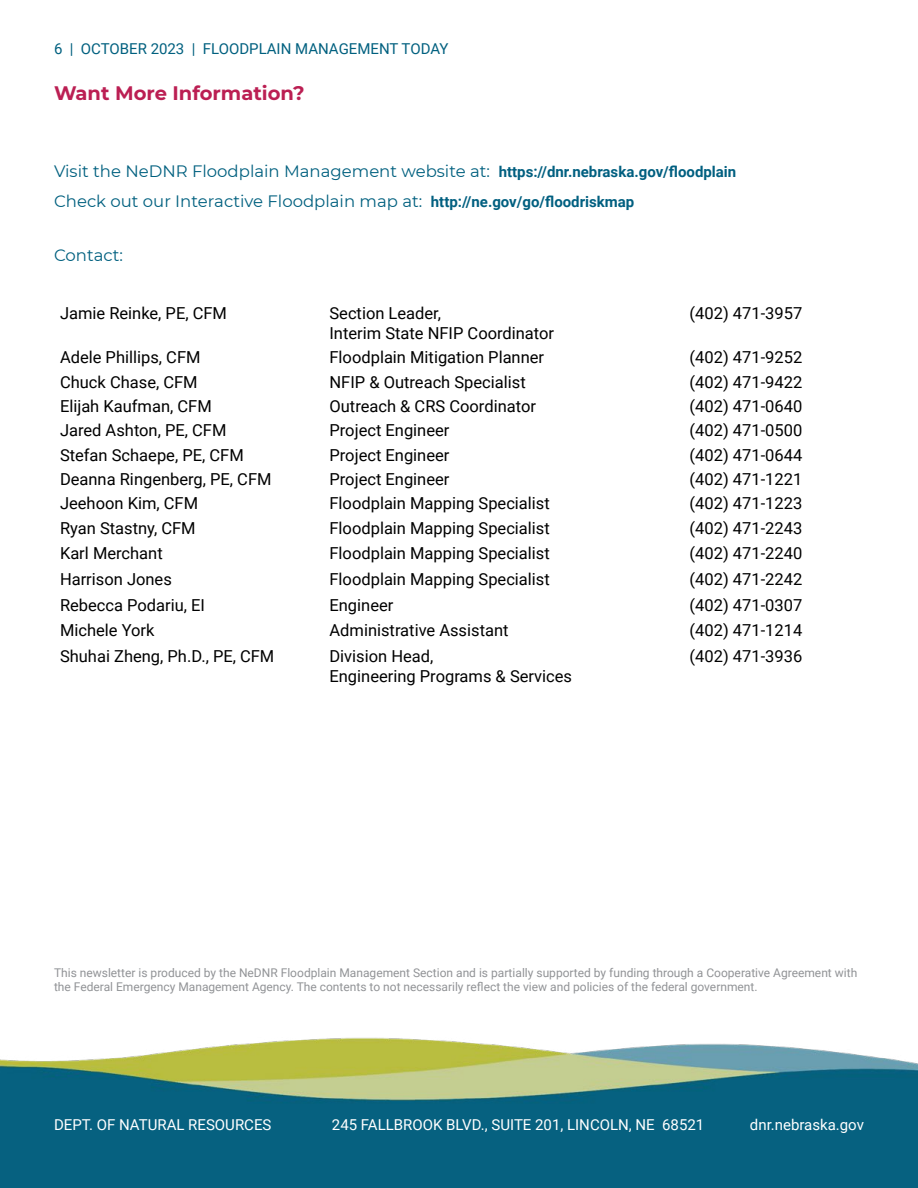
<style>
.page{position:relative;width:918px;height:1188px;background:#fff}
.page>*{position:absolute;margin:0;border:0;box-sizing:border-box;transform-origin:0 0}
.t1{font:700 19.5px "Montserrat";color:#bb1f53}
.t2{font:16.5px/19.8px "Roboto";color:#000}
.t3{font:16.5px "Montserrat";color:#00607f}
.t4{font:15px "Roboto";color:#fff}
.t5{font:15px "Roboto";color:#00607f}
.t6{font:12px/14.4px "Roboto";color:#919396}
.s1{font-family:"Roboto";font-weight:700;font-size:15px;color:#005f80}
</style>
<div class="page">
<img style="left:0;top:1037px;width:918px;height:151px">
<p class="t5" style="left:54px;top:38px;width:396px">6 | OCTOBER 2023 | FLOODPLAIN MANAGEMENT TODAY</p>
<p class="t1" style="left:54px;top:79px;width:252px">Want More Information?</p>
<p class="t3" style="left:54px;top:159px;width:684px">Visit the NeDNR Floodplain Management website at: <span class="s1">https://dnr.nebraska.gov/floodplain</span></p>
<p class="t3" style="left:54px;top:190px;width:582px">Check out our Interactive Floodplain map at: <span class="s1">http://ne.gov/go/floodriskmap</span></p>
<p class="t3" style="left:54px;top:244px;width:71px">Contact:</p>
<p class="t2" style="left:60px;top:303px;width:169px">Jamie Reinke, PE, CFM</p>
<p class="t2" style="left:329px;top:303px;width:226px">Section Leader,<br>Interim State NFIP Coordinator</p>
<p class="t2" style="left:690px;top:303px;width:114px">(402) 471-3957</p>
<p class="t2" style="left:60px;top:347px;width:142px">Adele Phillips, CFM</p>
<p class="t2" style="left:329px;top:347px;width:216px">Floodplain Mitigation Planner</p>
<p class="t2" style="left:690px;top:347px;width:114px">(402) 471-9252</p>
<p class="t2" style="left:60px;top:371px;width:139px">Chuck Chase, CFM</p>
<p class="t2" style="left:329px;top:371px;width:198px">NFIP &amp; Outreach Specialist</p>
<p class="t2" style="left:690px;top:371px;width:114px">(402) 471-9422</p>
<p class="t2" style="left:60px;top:396px;width:153px">Elijah Kaufman, CFM</p>
<p class="t2" style="left:329px;top:396px;width:208px">Outreach &amp; CRS Coordinator</p>
<p class="t2" style="left:690px;top:396px;width:114px">(402) 471-0640</p>
<p class="t2" style="left:60px;top:420px;width:168px">Jared Ashton, PE, CFM</p>
<p class="t2" style="left:329px;top:420px;width:121px">Project Engineer</p>
<p class="t2" style="left:690px;top:420px;width:114px">(402) 471-0500</p>
<p class="t2" style="left:60px;top:444px;width:185px">Stefan Schaepe, PE, CFM</p>
<p class="t2" style="left:329px;top:444px;width:121px">Project Engineer</p>
<p class="t2" style="left:690px;top:444px;width:114px">(402) 471-0644</p>
<p class="t2" style="left:60px;top:469px;width:213px">Deanna Ringenberg, PE, CFM</p>
<p class="t2" style="left:329px;top:469px;width:121px">Project Engineer</p>
<p class="t2" style="left:690px;top:469px;width:114px">(402) 471-1221</p>
<p class="t2" style="left:60px;top:493px;width:140px">Jeehoon Kim, CFM</p>
<p class="t2" style="left:329px;top:493px;width:222px">Floodplain Mapping Specialist</p>
<p class="t2" style="left:690px;top:493px;width:114px">(402) 471-1223</p>
<p class="t2" style="left:60px;top:517px;width:137px">Ryan Stastny, CFM</p>
<p class="t2" style="left:329px;top:517px;width:222px">Floodplain Mapping Specialist</p>
<p class="t2" style="left:690px;top:517px;width:114px">(402) 471-2243</p>
<p class="t2" style="left:60px;top:543px;width:104px">Karl Merchant</p>
<p class="t2" style="left:329px;top:543px;width:222px">Floodplain Mapping Specialist</p>
<p class="t2" style="left:690px;top:543px;width:114px">(402) 471-2240</p>
<p class="t2" style="left:60px;top:569px;width:113px">Harrison Jones</p>
<p class="t2" style="left:329px;top:569px;width:222px">Floodplain Mapping Specialist</p>
<p class="t2" style="left:690px;top:569px;width:114px">(402) 471-2242</p>
<p class="t2" style="left:60px;top:594px;width:147px">Rebecca Podariu, EI</p>
<p class="t2" style="left:329px;top:594px;width:65px">Engineer</p>
<p class="t2" style="left:690px;top:594px;width:114px">(402) 471-0307</p>
<p class="t2" style="left:60px;top:620px;width:96px">Michele York</p>
<p class="t2" style="left:329px;top:620px;width:181px">Administrative Assistant</p>
<p class="t2" style="left:690px;top:620px;width:114px">(402) 471-1214</p>
<p class="t2" style="left:60px;top:646px;width:216px">Shuhai Zheng, Ph.D., PE, CFM</p>
<p class="t2" style="left:329px;top:646px;width:244px">Division Head,<br>Engineering Programs &amp; Services</p>
<p class="t2" style="left:690px;top:646px;width:114px">(402) 471-3936</p>
<p class="t6" style="left:54px;top:965px;width:805px">This newsletter is produced by the NeDNR Floodplain Management Section and is partially supported by funding through a Cooperative Agreement with the Federal Emergency Management Agency. The contents to not necessarily reflect the view and policies of the federal government.</p>
<p class="t4" style="left:54px;top:1114px;width:219px">DEPT. OF NATURAL RESOURCES</p>
<p class="t4" style="left:332px;top:1114px;width:374px">245 FALLBROOK BLVD., SUITE 201, LINCOLN, NE 68521</p>
<p class="t4" style="left:750px;top:1114px;width:116px">dnr.nebraska.gov</p>
</div>
